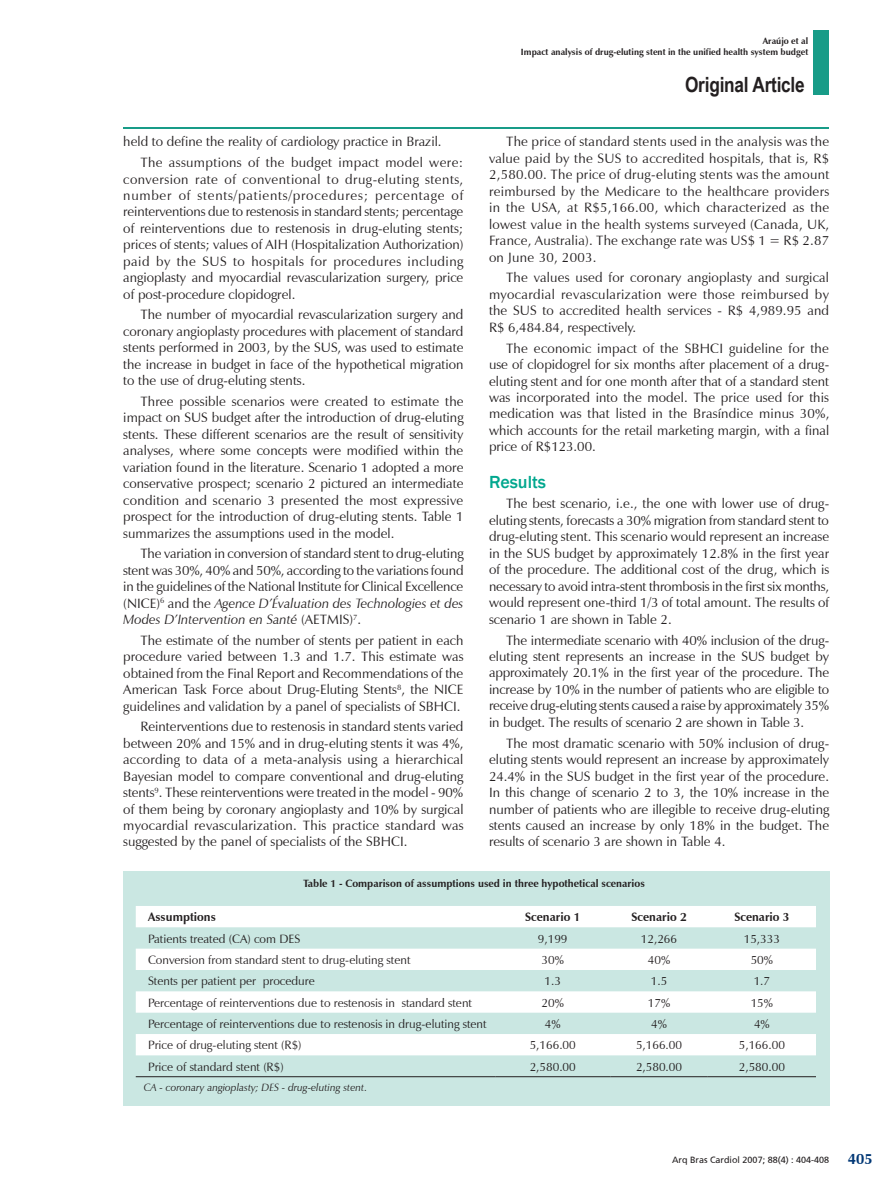
<style>
.page{position:relative;width:893px;height:1191px;background:#fff}
.page>*{position:absolute;margin:0;border:0;box-sizing:border-box;transform-origin:0 0}
.t1{font:700 21px "Arial Narrow";letter-spacing:-.01em;color:#231f20}
.Títulos__textos{font:500 18px "Franklin Gothic";color:#00a78e}
.t2{font:700 15px "Zapf Humanist 601 BT";color:#013775}
.Texto{font:13.5px/16.5px "Zapf Humanist 601 BT";color:#231f20;text-align:justify}
._02_TABELA_texto_cop{font:12px "Zapf Humanist 601 BT";color:#231f20}
._02_TABELA_texto_cop-2{font:700 12px "Zapf Humanist 601 BT";color:#231f20}
._00_TÍTULO{font:700 10.5px "Zapf Humanist 601 BT";color:#231f20}
._03_TABELA_ref{font:italic 10.5px "Zapf Humanist 601 BT";color:#231f20}
.t3{font:700 9px "Zapf Humanist 601 BT";color:#231f20}
.t4{font:9px "Frutiger";color:#231f20}
.s1{font-style:italic}
</style>
<div class="page">
<hr style="left:123px;top:127px;width:706px;height:1px;background:#189c88">
<div style="left:813px;top:30px;width:16px;height:64px;background:#189c88"></div>
<div style="left:123px;top:871px;width:706px;height:235px;background:#cae7e2"></div>
<svg style="left:136px;top:906px;width:680px;height:149px;fill:#fff"></svg>
<hr style="left:136px;top:1076px;width:359px;height:1px;background:#231f20">
<hr style="left:495px;top:1076px;width:115px;height:1px;background:#231f20">
<hr style="left:610px;top:1076px;width:98px;height:1px;background:#231f20">
<hr style="left:708px;top:1076px;width:108px;height:1px;background:#231f20">
<p class="t3" style="left:763px;top:36px;width:47px">Araújo et al</p>
<p class="t3" style="left:521px;top:47px;width:289px">Impact analysis of drug-eluting stent in the unified health system budget</p>
<h1 class="t1" style="left:685px;top:69px;width:121px">Original Article</h1>
<p class="Texto" style="left:123px;top:133px;width:320px">held to define the reality of cardiology practice in Brazil.</p>
<p class="Texto" style="left:123px;top:154px;width:342px;text-indent:17px">The assumptions of the budget impact model were: conversion rate of conventional to drug-eluting stents, number of stents/patients/procedures; percentage of reinterventions due to restenosis in standard stents; percentage of reinterventions due to restenosis in drug-eluting stents; prices of stents; values of AIH (Hospitalization Authorization) paid by the SUS to hospitals for procedures including angioplasty and myocardial revascularization surgery, price of post-procedure clopidogrel.</p>
<p class="Texto" style="left:123px;top:306px;width:342px;text-indent:17px">The number of myocardial revascularization surgery and coronary angioplasty procedures with placement of standard stents performed in 2003, by the SUS, was used to estimate the increase in budget in face of the hypothetical migration to the use of drug-eluting stents.</p>
<p class="Texto" style="left:123px;top:393px;width:342px;text-indent:17px">Three possible scenarios were created to estimate the impact on SUS budget after the introduction of drug-eluting stents. These different scenarios are the result of sensitivity analyses, where some concepts were modified within the variation found in the literature. Scenario 1 adopted a more conservative prospect; scenario 2 pictured an intermediate condition and scenario 3 presented the most expressive prospect for the introduction of drug-eluting stents. Table 1 summarizes the assumptions used in the model.</p>
<p class="Texto" style="left:123px;top:545px;width:342px;text-indent:17px">The variation in conversion of standard stent to drug-eluting stent was 30%, 40% and 50%, according to the variations found in the guidelines of the National Institute for Clinical Excellence (NICE)<sup>6</sup> and the <span class="s1">Agence D’Évaluation des Technologies et des Modes D’Intervention en Santé</span> (AETMIS)<sup>7</sup>.</p>
<p class="Texto" style="left:123px;top:632px;width:342px;text-indent:17px">The estimate of the number of stents per patient in each procedure varied between 1.3 and 1.7. This estimate was obtained from the Final Report and Recommendations of the American Task Force about Drug-Eluting Stents<sup>8</sup>, the NICE guidelines and validation by a panel of specialists of SBHCI.</p>
<p class="Texto" style="left:123px;top:718px;width:342px;text-indent:17px">Reinterventions due to restenosis in standard stents varied between 20% and 15% and in drug-eluting stents it was 4%, according to data of a meta-analysis using a hierarchical Bayesian model to compare conventional and drug-eluting stents<sup>9</sup>. These reinterventions were treated in the model - 90% of them being by coronary angioplasty and 10% by surgical myocardial revascularization. This practice standard was suggested by the panel of specialists of the SBHCI.</p>
<p class="Texto" style="left:489px;top:133px;width:342px;text-indent:17px">The price of standard stents used in the analysis was the value paid by the SUS to accredited hospitals, that is, R$ 2,580.00. The price of drug-eluting stents was the amount reimbursed by the Medicare to the healthcare providers in the USA, at R$5,166.00, which characterized as the lowest value in the health systems surveyed (Canada, UK, France, Australia). The exchange rate was US$ 1 = R$ 2.87 on June 30, 2003.</p>
<p class="Texto" style="left:489px;top:269px;width:342px;text-indent:17px">The values used for coronary angioplasty and surgical myocardial revascularization were those reimbursed by the SUS to accredited health services - R$ 4,989.95 and R$ 6,484.84, respectively.</p>
<p class="Texto" style="left:489px;top:340px;width:342px;text-indent:17px">The economic impact of the SBHCI guideline for the use of clopidogrel for six months after placement of a drug&shy;eluting stent and for one month after that of a standard stent was incorporated into the model. The price used for this medication was that listed in the Brasíndice minus 30%, which accounts for the retail marketing margin, with a final price of R$123.00.</p>
<p class="Títulos__textos" style="left:489px;top:470px;width:59px">Results</p>
<p class="Texto" style="left:489px;top:495px;width:342px;text-indent:17px">The best scenario, i.e., the one with lower use of drug&shy;eluting stents, forecasts a 30% migration from standard stent to drug-eluting stent. This scenario would represent an increase in the SUS budget by approximately 12.8% in the first year of the procedure. The additional cost of the drug, which is necessary to avoid intra-stent thrombosis in the first six months, would represent one-third 1/3 of total amount. The results of scenario 1 are shown in Table 2.</p>
<p class="Texto" style="left:489px;top:631px;width:342px;text-indent:17px">The intermediate scenario with 40% inclusion of the drug&shy;eluting stent represents an increase in the SUS budget by approximately 20.1% in the first year of the procedure. The increase by 10% in the number of patients who are eligible to receive drug-eluting stents caused a raise by approximately 35% in budget. The results of scenario 2 are shown in Table 3.</p>
<p class="Texto" style="left:489px;top:734px;width:342px;text-indent:17px">The most dramatic scenario with 50% inclusion of drug&shy;eluting stents would represent an increase by approximately 24.4% in the SUS budget in the first year of the procedure.<br>In this change of scenario 2 to 3, the 10% increase in the number of patients who are illegible to receive drug-eluting stents caused an increase by only 18% in the budget. The results of scenario 3 are shown in Table 4.</p>
<p class="_00_TÍTULO" style="left:303px;top:877px;width:343px">Table 1 - Comparison of assumptions used in three hypothetical scenarios</p>
<p class="_02_TABELA_texto_cop-2" style="left:148px;top:909px;width:69px">Assumptions</p>
<p class="_02_TABELA_texto_cop-2" style="left:525px;top:909px;width:57px">Scenario 1</p>
<p class="_02_TABELA_texto_cop-2" style="left:631px;top:909px;width:57px">Scenario 2</p>
<p class="_02_TABELA_texto_cop-2" style="left:734px;top:909px;width:57px">Scenario 3</p>
<p class="_02_TABELA_texto_cop" style="left:148px;top:931px;width:154px">Patients treated (CA) com DES</p>
<p class="_02_TABELA_texto_cop" style="left:538px;top:931px;width:31px">9,199</p>
<p class="_02_TABELA_texto_cop" style="left:641px;top:931px;width:38px">12,266</p>
<p class="_02_TABELA_texto_cop" style="left:744px;top:931px;width:38px">15,333</p>
<p class="_02_TABELA_texto_cop" style="left:148px;top:952px;width:264px">Conversion from standard stent to drug-eluting stent</p>
<p class="_02_TABELA_texto_cop" style="left:542px;top:952px;width:24px">30%</p>
<p class="_02_TABELA_texto_cop" style="left:648px;top:952px;width:24px">40%</p>
<p class="_02_TABELA_texto_cop" style="left:751px;top:952px;width:24px">50%</p>
<p class="_02_TABELA_texto_cop" style="left:148px;top:973px;width:168px">Stents per patient per procedure</p>
<p class="_02_TABELA_texto_cop" style="left:544px;top:973px;width:18px">1.3</p>
<p class="_02_TABELA_texto_cop" style="left:651px;top:973px;width:18px">1.5</p>
<p class="_02_TABELA_texto_cop" style="left:754px;top:973px;width:18px">1.7</p>
<p class="_02_TABELA_texto_cop" style="left:148px;top:995px;width:325px">Percentage of reinterventions due to restenosis in standard stent</p>
<p class="_02_TABELA_texto_cop" style="left:542px;top:995px;width:24px">20%</p>
<p class="_02_TABELA_texto_cop" style="left:648px;top:995px;width:24px">17%</p>
<p class="_02_TABELA_texto_cop" style="left:751px;top:995px;width:24px">15%</p>
<p class="_02_TABELA_texto_cop" style="left:148px;top:1016px;width:340px">Percentage of reinterventions due to restenosis in drug-eluting stent</p>
<p class="_02_TABELA_texto_cop" style="left:545px;top:1016px;width:17px">4%</p>
<p class="_02_TABELA_texto_cop" style="left:651px;top:1016px;width:17px">4%</p>
<p class="_02_TABELA_texto_cop" style="left:754px;top:1016px;width:17px">4%</p>
<p class="_02_TABELA_texto_cop" style="left:148px;top:1037px;width:155px">Price of drug-eluting stent (R$)</p>
<p class="_02_TABELA_texto_cop" style="left:530px;top:1037px;width:48px">5,166.00</p>
<p class="_02_TABELA_texto_cop" style="left:636px;top:1037px;width:48px">5,166.00</p>
<p class="_02_TABELA_texto_cop" style="left:739px;top:1037px;width:48px">5,166.00</p>
<p class="_02_TABELA_texto_cop" style="left:148px;top:1059px;width:137px">Price of standard stent (R$)</p>
<p class="_02_TABELA_texto_cop" style="left:530px;top:1059px;width:48px">2,580.00</p>
<p class="_02_TABELA_texto_cop" style="left:636px;top:1059px;width:48px">2,580.00</p>
<p class="_02_TABELA_texto_cop" style="left:739px;top:1059px;width:48px">2,580.00</p>
<p class="_03_TABELA_ref" style="left:144px;top:1081px;width:225px">CA - coronary angioplasty; DES - drug-eluting stent.</p>
<p class="t4" style="left:672px;top:1154px;width:159px">Arq Bras Cardiol 2007; 88(4) : 404-408</p>
<p class="t2" style="left:848px;top:1149px;width:26px">405</p>
</div>
